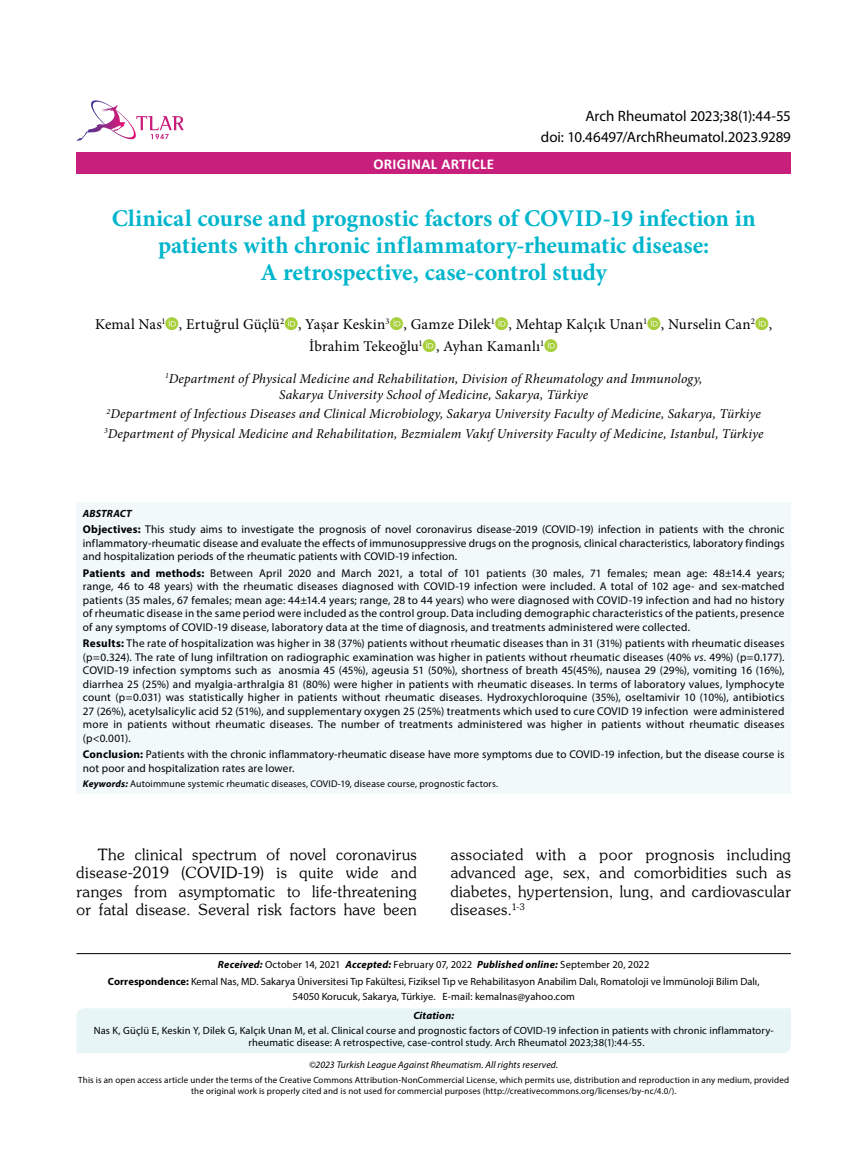
<style>
.page{position:relative;width:859px;height:1170px;background:#fff}
.page>*{position:absolute;margin:0;border:0;box-sizing:border-box;transform-origin:0 0}
.t1{font:700 24px/27px "Minion Pro";color:#00b5cc;text-align:center}
.t2{font:15.45px/18.6px "Souvenir Turk";letter-spacing:.025em;color:#000;text-align:justify}
.t3{font:15px/22.5px "Minion Pro";letter-spacing:.01em;color:#000}
.t4{font:15px "Myriad Pro";letter-spacing:-.005em;color:#000}
.t5{font:700 15px "Calibri";letter-spacing:.02em;color:#fff}
.t6{font:italic 13.5px/16.2px "Minion Pro";letter-spacing:.01em;color:#000;text-align:center}
.t7{font:11.25px/13.5px "Myriad Pro";letter-spacing:.015em;color:#000;text-align:justify}
.t8{font:10.5px/16.8px "Myriad Pro";letter-spacing:.01em;color:#000;text-align:center}
.t9{font:italic 700 10.5px "Myriad Pro";letter-spacing:.02em;color:#000}
.t10{font:9.75px "Myriad Pro";letter-spacing:.015em;color:#000}
.t11{font:italic 9.75px "Myriad Pro";letter-spacing:.01em;color:#000}
.t12{font:9px/10.8px "Myriad Pro";letter-spacing:.015em;color:#000;text-align:center}
.s1{font-weight:700}
.s2{font-style:italic}
.s3{font-weight:700;font-style:italic}
</style>
<div class="page">
<div style="left:77px;top:152px;width:714px;height:22px;background:#c81e7c"></div>
<svg style="left:76px;top:100px;width:108px;height:41px"></svg>
<div style="left:77px;top:502px;width:714px;height:291px;background:#f1f9fa"></div>
<hr style="left:77px;top:953px;width:714px;height:1px;background:#000">
<div style="left:77px;top:1008px;width:714px;height:45px;background:#e7f5f7"></div>
<h3 class="t4" style="left:585px;top:107px;width:207px">Arch Rheumatol 2023;38(1):44-55</h3>
<h3 class="t4" style="left:541px;top:127px;width:252px">doi: 10.46497/ArchRheumatol.2023.9289</h3>
<h3 class="t5" style="left:373px;top:153px;width:122px">ORIGINAL ARTICLE</h3>
<h1 class="t1" style="left:112px;top:204px;width:645px">Clinical course and prognostic factors of COVID-19 infection in patients with chronic inflammatory-rheumatic disease:<br>A retrospective, case-control study</h1>
<h3 class="t3" style="left:309px;top:313px;width:465px;text-indent:-214px">Kemal Nas<sup>1</sup> , Ertuğrul Güçlü<sup>2</sup> , Yaşar Keskin<sup>3</sup> , Gamze Dilek<sup>1</sup> , Mehtap Kalçık Unan<sup>1</sup> , Nurselin Can<sup>2</sup> ,<br>İbrahim Tekeoğlu<sup>1</sup> , Ayhan Kamanlı<sup>1</sup></h3>
<p class="t6" style="left:165px;top:370px;width:539px"><sup>1</sup>Department of Physical Medicine and Rehabilitation, Division of Rheumatology and Immunology,<br>Sakarya University School of Medicine, Sakarya, Türkiye</p>
<p class="t6" style="left:104px;top:404px;width:661px;line-height:19.5px;text-align:left"><sup>2</sup>Department of Infectious Diseases and Clinical Microbiology, Sakarya University Faculty of Medicine, Sakarya, Türkiye<br><sup>3</sup>Department of Physical Medicine and Rehabilitation, Bezmialem Vakıf University Faculty of Medicine, Istanbul, Türkiye</p>
<p class="t9" style="left:83px;top:506px;width:50px">ABSTRACT</p>
<p class="t7" style="left:83px;top:522px;width:703px"><span class="s1">Objectives:</span> This study aims to investigate the prognosis of novel coronavirus disease-2019 (COVID-19) infection in patients with the chronic inflammatory-rheumatic disease and evaluate the effects of immunosuppressive drugs on the prognosis, clinical characteristics, laboratory findings and hospitalization periods of the rheumatic patients with COVID-19 infection.</p>
<p class="t7" style="left:83px;top:566px;width:703px"><span class="s1">Patients and methods:</span> Between April 2020 and March 2021, a total of 101 patients (30 males, 71 females; mean age: 48±14.4 years; range, 46 to 48 years) with the rheumatic diseases diagnosed with COVID-19 infection were included. A total of 102 age- and sex-matched patients (35 males, 67 females; mean age: 44±14.4 years; range, 28 to 44 years) who were diagnosed with COVID-19 infection and had no history of rheumatic disease in the same period were included as the control group. Data including demographic characteristics of the patients, presence of any symptoms of COVID-19 disease, laboratory data at the time of diagnosis, and treatments administered were collected.</p>
<p class="t7" style="left:83px;top:636px;width:703px"><span class="s1">Results:</span> The rate of hospitalization was higher in 38 (37%) patients without rheumatic diseases than in 31 (31%) patients with rheumatic diseases (p=0.324). The rate of lung infiltration on radiographic examination was higher in patients without rheumatic diseases (40% <span class="s2">vs.</span> 49%) (p=0.177).<br>COVID-19 infection symptoms such as anosmia 45 (45%), ageusia 51 (50%), shortness of breath 45(45%), nausea 29 (29%), vomiting 16 (16%), diarrhea 25 (25%) and myalgia-arthralgia 81 (80%) were higher in patients with rheumatic diseases. In terms of laboratory values, lymphocyte count (p=0.031) was statistically higher in patients without rheumatic diseases. Hydroxychloroquine (35%), oseltamivir 10 (10%), antibiotics 27 (26%), acetylsalicylic acid 52 (51%), and supplementary oxygen 25 (25%) treatments which used to cure COVID 19 infection were administered more in patients without rheumatic diseases. The number of treatments administered was higher in patients without rheumatic diseases (p&lt;0.001).</p>
<p class="t7" style="left:83px;top:747px;width:703px"><span class="s1">Conclusion:</span> Patients with the chronic inflammatory-rheumatic disease have more symptoms due to COVID-19 infection, but the disease course is not poor and hospitalization rates are lower.</p>
<p class="t10" style="left:83px;top:777px;width:417px"><span class="s3">Keywords:</span> Autoimmune systemic rheumatic diseases, COVID-19, disease course, prognostic factors.</p>
<h2 class="t2" style="left:77px;top:844px;width:342px;text-indent:21px">The clinical spectrum of novel coronavirus disease-2019 (COVID-19) is quite wide and ranges from asymptomatic to life-threatening or fatal disease. Several risk factors have been</h2>
<h2 class="t2" style="left:451px;top:844px;width:342px">associated with a poor prognosis including advanced age, sex, and comorbidities such as diabetes, hypertension, lung, and cardiovascular diseases.<sup>1-3</sup></h2>
<p class="t8" style="left:108px;top:955px;width:653px"><span class="s3">Received:</span> October 14, 2021 <span class="s3">Accepted:</span> February 07, 2022 <span class="s3">Published online:</span> September 20, 2022<br><span class="s1">Correspondence:</span> Kemal Nas, MD. Sakarya Üniversitesi Tıp Fakültesi, Fiziksel Tıp ve Rehabilitasyon Anabilim Dalı, Romatoloji ve İmmünoloji Bilim Dalı,</p>
<p class="t8" style="left:292px;top:987px;width:284px">54050 Korucuk, Sakarya, Türkiye. E-mail: kemalnas@yahoo.com</p>
<p class="t9" style="left:413px;top:1008px;width:42px">Citation:</p>
<p class="t8" style="left:248px;top:1023px;width:527px;line-height:12.6px;text-align:left;text-indent:-155px">Nas K, Güçlü E, Keskin Y, Dilek G, Kalçık Unan M, et al. Clinical course and prognostic factors of COVID-19 infection in patients with chronic inflammatory&shy;rheumatic disease: A retrospective, case-control study. Arch Rheumatol 2023;38(1):44-55.</p>
<p class="t11" style="left:309px;top:1058px;width:251px">©2023 Turkish League Against Rheumatism. All rights reserved.</p>
<p class="t12" style="left:78px;top:1074px;width:713px">This is an open access article under the terms of the Creative Commons Attribution-NonCommercial License, which permits use, distribution and reproduction in any medium, provided the original work is properly cited and is not used for commercial purposes (http://creativecommons.org/licenses/by-nc/4.0/).</p>
</div>
